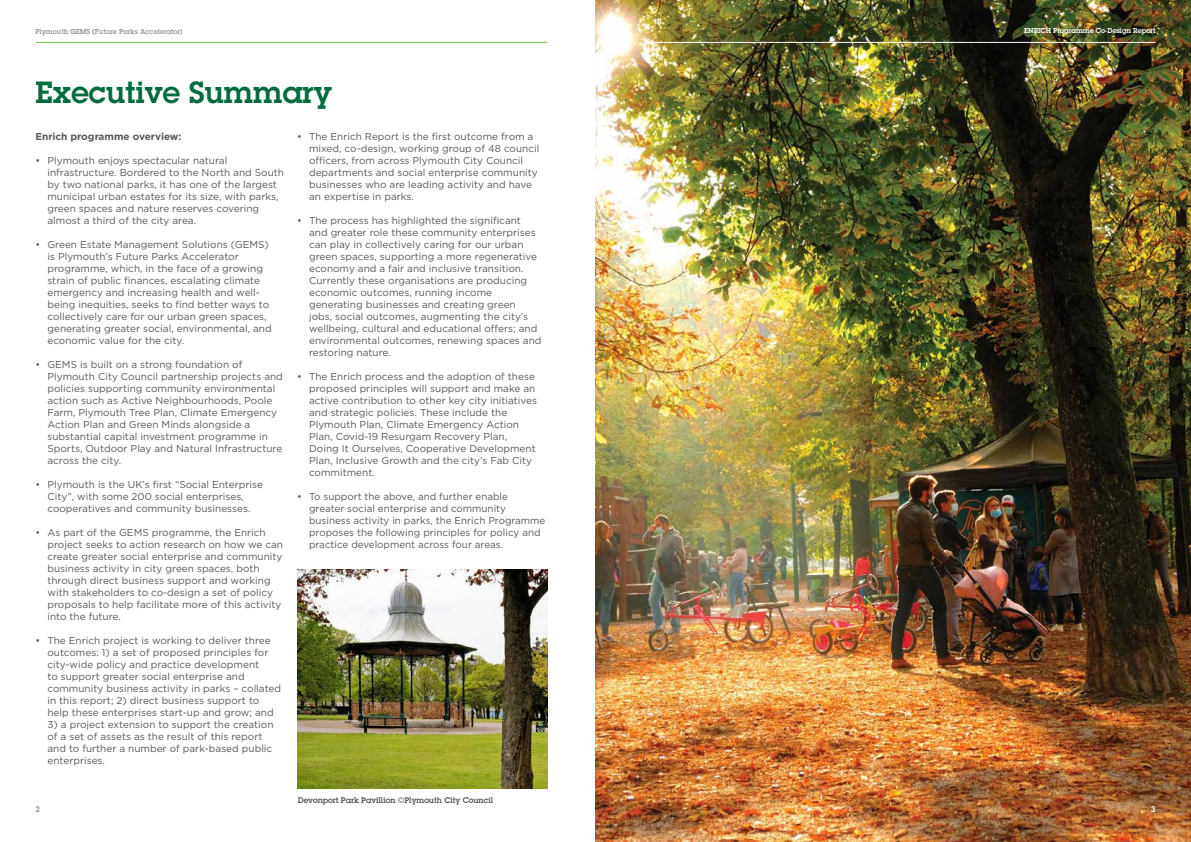
<style>
.page{position:relative;width:1191px;height:842px;background:#fff}
.page>*{position:absolute;margin:0;border:0;box-sizing:border-box;transform-origin:0 0}
.t1{font:600 30px "Lubalin Graph Std";color:#026c3e}
.t2{font:10px/12px "Gotham";color:#58595b}
.t3{font:700 10px "Gotham";color:#58595b}
.t4{font:600 8px "Lubalin Graph Std";color:#58595b}
.t5{font:600 8px "Lubalin Graph Std";color:#959b9c}
.t6{font:600 8px "Lubalin Graph Std";color:#fff}
.t7{font:600 7px "Lubalin Graph Std";color:#959b9c}
.t8{font:600 7px "Lubalin Graph Std";color:#fff}
</style>
<div class="page">
<img style="left:595px;top:0;width:596px;height:842px">
<img style="left:298px;top:570px;width:249px;height:218px">
<hr style="left:36px;top:42px;width:511px;height:1px;background:#7ac143">
<hr style="left:644px;top:42px;width:511px;height:1px;background:#fff">
<p class="t7" style="left:35px;top:26px;width:149px">Plymouth GEMS (Future Parks Accelerator)</p>
<h1 class="t1" style="left:35px;top:72px;width:298px">Executive Summary</h1>
<p class="t3" style="left:35px;top:129px;width:148px">Enrich programme overview:</p>
<p class="t2" style="left:47px;top:154px;width:238px;text-indent:-12px">• Plymouth enjoys spectacular natural infrastructure. Bordered to the North and South by two national parks, it has one of the largest municipal urban estates for its size, with parks, green spaces and nature reserves covering almost a third of the city area.</p>
<p class="t2" style="left:47px;top:238px;width:226px;text-indent:-12px">• Green Estate Management Solutions (GEMS) is Plymouth’s Future Parks Accelerator programme, which, in the face of a growing strain of public finances, escalating climate emergency and increasing health and well&shy;being inequities, seeks to find better ways to collectively care for our urban green spaces, generating greater social, environmental, and economic value for the city.</p>
<p class="t2" style="left:47px;top:358px;width:237px;text-indent:-12px">• GEMS is built on a strong foundation of Plymouth City Council partnership projects and policies supporting community environmental action such as Active Neighbourhoods, Poole Farm, Plymouth Tree Plan, Climate Emergency Action Plan and Green Minds alongside a substantial capital investment programme in Sports, Outdoor Play and Natural Infrastructure across the city.</p>
<p class="t2" style="left:47px;top:478px;width:217px;text-indent:-12px">• Plymouth is the UK’s first “Social Enterprise<br>City”, with some 200 social enterprises, cooperatives and community businesses.</p>
<p class="t2" style="left:47px;top:526px;width:237px;text-indent:-12px">• As part of the GEMS programme, the Enrich project seeks to action research on how we can create greater social enterprise and community business activity in city green spaces, both through direct business support and working with stakeholders to co-design a set of policy proposals to help facilitate more of this activity into the future.</p>
<p class="t2" style="left:47px;top:634px;width:235px;text-indent:-12px">• The Enrich project is working to deliver three outcomes: 1) a set of proposed principles for city-wide policy and practice development<br>to support greater social enterprise and community business activity in parks – collated in this report; 2) direct business support to help these enterprises start-up and grow; and</p>
<p class="t2" style="left:47px;top:718px;width:227px">3) a project extension to support the creation of a set of assets as the result of this report and to further a number of park-based public enterprises.</p>
<p class="t5" style="left:35px;top:804px;width:6px">2</p>
<p class="t2" style="left:309px;top:130px;width:232px;text-indent:-12px">• The Enrich Report is the first outcome from a mixed, co-design, working group of 48 council officers, from across Plymouth City Council departments and social enterprise community businesses who are leading activity and have an expertise in parks.</p>
<p class="t2" style="left:309px;top:214px;width:234px;text-indent:-12px">• The process has highlighted the significant and greater role these community enterprises can play in collectively caring for our urban green spaces, supporting a more regenerative economy and a fair and inclusive transition.<br>Currently these organisations are producing economic outcomes, running income generating businesses and creating green<br>jobs, social outcomes, augmenting the city’s wellbeing, cultural and educational offers; and environmental outcomes, renewing spaces and restoring nature.</p>
<p class="t2" style="left:309px;top:370px;width:229px;text-indent:-12px">• The Enrich process and the adoption of these proposed principles will support and make an active contribution to other key city initiatives and strategic policies. These include the Plymouth Plan, Climate Emergency Action Plan, Covid-19 Resurgam Recovery Plan, Doing It Ourselves, Cooperative Development Plan, Inclusive Growth and the city’s Fab City commitment.</p>
<p class="t2" style="left:309px;top:490px;width:238px;text-indent:-12px">• To support the above, and further enable greater social enterprise and community business activity in parks, the Enrich Programme proposes the following principles for policy and practice development across four areas.</p>
<p class="t4" style="left:298px;top:795px;width:197px">Devonport Park Pavillion ©Plymouth City Council</p>
<p class="t8" style="left:1024px;top:26px;width:133px">ENRICH Programme Co-Design Report</p>
<p class="t6" style="left:1150px;top:804px;width:6px">3</p>
</div>
